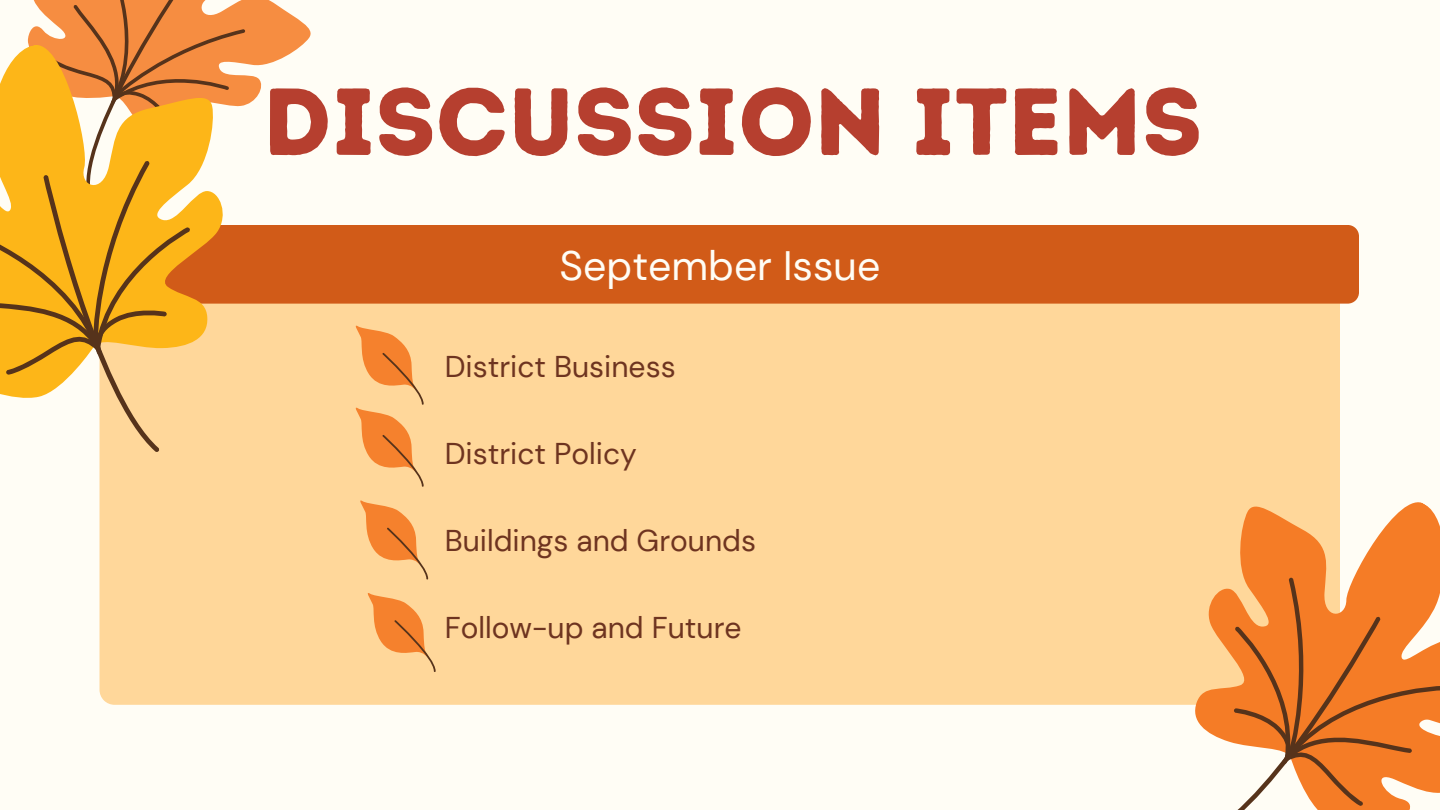
<style>
.page{position:relative;width:1440px;height:810px;background:#fffdf5}
.page>*{position:absolute;margin:0;border:0;box-sizing:border-box;transform-origin:0 0}
.t1{font:95px "Intro Rust Base";color:#b63f2f}
.t2{font:41px "DM Sans";color:#fffdf5}
.t3{font:30px "DM Sans";color:#6e3420}
</style>
<div class="page">
<svg style="left:246px;top:0;width:65px;height:62px;fill:#f68d41"></svg>
<div style="left:100px;top:304px;width:1240px;height:401px;background:#ffd79a"></div>
<div style="left:274px;top:225px;width:1085px;height:79px;background:#d15b18"></div>
<svg style="left:246px;top:4px;width:28px;height:425px"></svg>
<svg style="left:0;top:0;width:246px;height:464px"></svg>
<svg style="left:1132px;top:427px;width:308px;height:278px;fill:#ffd79a"></svg>
<svg style="left:1190px;top:577px;width:250px;height:233px"></svg>
<svg style="left:352px;top:323px;width:72px;height:164px;background:#f7b36e"></svg>
<svg style="left:357px;top:498px;width:71px;height:82px;background:#f7b26d"></svg>
<svg style="left:364px;top:590px;width:72px;height:82px;background:#f7b36e"></svg>
<p class="t1" style="left:263px;top:65px;width:941px">DISCUSSION ITEMS</p>
<p class="t2" style="left:560px;top:240px;width:322px">September Issue</p>
<p class="t3" style="left:445px;top:347px;width:232px">District Business</p>
<p class="t3" style="left:445px;top:434px;width:194px">District Policy</p>
<h1 class="t3" style="left:445px;top:521px;width:313px">Buildings and Grounds</h1>
<h2 class="t3" style="left:445px;top:608px;width:298px">Follow-up and Future</h2>
</div>
